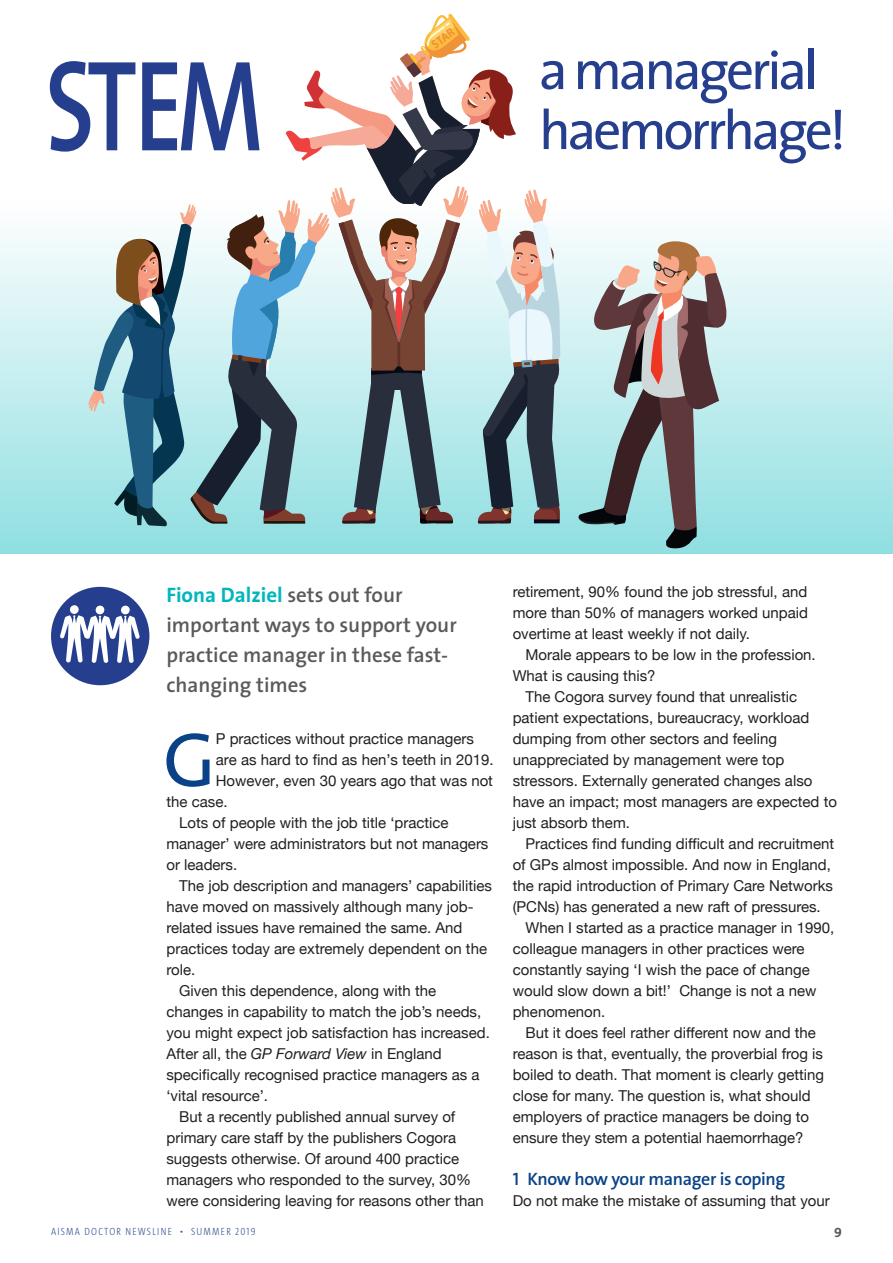
<style>
.page{position:relative;width:893px;height:1263px;background:#fff}
.page>*{position:absolute;margin:0;border:0;box-sizing:border-box;transform-origin:0 0}
.t1{font:130.2px "The Sans LP6 Se Bld";color:#253f8e;scale:.75 1}
.t2{font:77.25px "The Sans";color:#094287}
.t3{font:55.5px/60px "The Sans";letter-spacing:-.06em;color:#253f8e}
.t4{font:600 21px/30px "The Sans";color:#5a5a5d}
.t5{font:18px "The Sans LP6 Se Bld";letter-spacing:-.02em;color:#094287}
.t6{font:15px/21px "Helvetica Neue";color:#231f20}
.t7{font:13.5px "The Sans Bold Caps";color:#57585a}
.t8{font:300 10.5px "The Sans Cd LF3";letter-spacing:.12em;color:#3e5a99}
.s1{font-weight:700;color:#00b6bc}
.s2{font-style:italic}
</style>
<div class="page">
<div style="left:0;top:201px;width:893px;height:352px;background:linear-gradient(to bottom,#fffefe,#90dfe1)"></div>
<svg style="left:578px;top:241px;width:148px;height:307px;background:#9ca4a4"></svg>
<svg style="left:88px;top:14px;width:475px;height:513px"></svg>
<div style="left:51px;top:587px;width:98px;height:98px;background:#253f8e;border-radius:50%"></div>
<svg style="left:60px;top:604px;width:80px;height:59px"></svg>
<h1 class="t1" style="left:45px;top:23px;width:292px">STEM</h1>
<h3 class="t3" style="left:539px;top:39px;width:309px">a managerial haemorrhage!</h3>
<h3 class="t4" style="left:166px;top:579px;width:292px"><span class="s1">Fiona Dalziel</span> sets out four important ways to support your practice manager in these fast&shy;changing times</h3>
<h2 class="t2" style="left:163px;top:696px;width:54px">G</h2>
<p class="t6" style="left:216px;top:729px;width:260px">P practices without practice managers</p>
<p class="t6" style="left:216px;top:750px;width:279px">are as hard to find as hen’s teeth in 2019.</p>
<p class="t6" style="left:216px;top:771px;width:279px">However, even 30 years ago that was not</p>
<p class="t6" style="left:166px;top:792px;width:63px">the case.</p>
<p class="t6" style="left:179px;top:813px;width:271px">Lots of people with the job title ‘practice</p>
<p class="t6" style="left:166px;top:834px;width:324px">manager’ were administrators but not managers</p>
<p class="t6" style="left:166px;top:855px;width:72px">or leaders.</p>
<p class="t6" style="left:179px;top:876px;width:314px">The job description and managers’ capabilities</p>
<p class="t6" style="left:166px;top:897px;width:309px">have moved on massively although many job-</p>
<p class="t6" style="left:166px;top:918px;width:297px">related issues have remained the same. And</p>
<p class="t6" style="left:166px;top:939px;width:322px">practices today are extremely dependent on the</p>
<p class="t6" style="left:166px;top:960px;width:30px">role.</p>
<p class="t6" style="left:179px;top:981px;width:258px">Given this dependence, along with the</p>
<p class="t6" style="left:166px;top:1002px;width:316px">changes in capability to match the job’s needs,</p>
<p class="t6" style="left:166px;top:1023px;width:325px">you might expect job satisfaction has increased.</p>
<p class="t6" style="left:166px;top:1044px;width:277px">After all, the <span class="s2">GP Forward View</span> in England</p>
<p class="t6" style="left:166px;top:1065px;width:315px">specifically recognised practice managers as a</p>
<p class="t6" style="left:166px;top:1086px;width:103px">‘vital resource’.</p>
<p class="t6" style="left:179px;top:1107px;width:278px">But a recently published annual survey of</p>
<p class="t6" style="left:166px;top:1128px;width:291px">primary care staff by the publishers Cogora</p>
<p class="t6" style="left:166px;top:1149px;width:294px">suggests otherwise. Of around 400 practice</p>
<p class="t6" style="left:166px;top:1170px;width:306px">managers who responded to the survey, 30%</p>
<p class="t6" style="left:166px;top:1191px;width:319px">were considering leaving for reasons other than</p>
<p class="t6" style="left:513px;top:582px;width:297px;text-align:justify">retirement, 90% found the job stressful, and more than 50% of managers worked unpaid overtime at least weekly if not daily.</p>
<p class="t6" style="left:513px;top:645px;width:305px;text-indent:13px">Morale appears to be low in the profession.<br>What is causing this?</p>
<p class="t6" style="left:513px;top:687px;width:326px;text-indent:13px">The Cogora survey found that unrealistic patient expectations, bureaucracy, workload dumping from other sectors and feeling unappreciated by management were top stressors. Externally generated changes also have an impact; most managers are expected to just absorb them.</p>
<p class="t6" style="left:525px;top:834px;width:310px">Practices find funding difficult and recruitment</p>
<p class="t6" style="left:513px;top:855px;width:320px">of GPs almost impossible. And now in England,</p>
<p class="t6" style="left:513px;top:876px;width:322px">the rapid introduction of Primary Care Networks</p>
<p class="t6" style="left:513px;top:897px;width:310px">(PCNs) has generated a new raft of pressures.</p>
<p class="t6" style="left:525px;top:918px;width:310px">When I started as a practice manager in 1990,</p>
<p class="t6" style="left:513px;top:939px;width:293px">colleague managers in other practices were</p>
<p class="t6" style="left:513px;top:960px;width:298px">constantly saying ‘I wish the pace of change</p>
<p class="t6" style="left:513px;top:981px;width:305px">would slow down a bit!’ Change is not a new</p>
<p class="t6" style="left:513px;top:1002px;width:94px">phenomenon.</p>
<p class="t6" style="left:525px;top:1023px;width:292px">But it does feel rather different now and the</p>
<p class="t6" style="left:513px;top:1044px;width:312px">reason is that, eventually, the proverbial frog is</p>
<p class="t6" style="left:513px;top:1065px;width:313px">boiled to death. That moment is clearly getting</p>
<p class="t6" style="left:513px;top:1086px;width:299px">close for many. The question is, what should</p>
<p class="t6" style="left:513px;top:1107px;width:298px">employers of practice managers be doing to</p>
<p class="t6" style="left:513px;top:1128px;width:292px">ensure they stem a potential haemorrhage?</p>
<p class="t5" style="left:513px;top:1167px;width:274px">1 Know how your manager is coping</p>
<p class="t6" style="left:513px;top:1191px;width:319px">Do not make the mistake of assuming that your</p>
<p class="t8" style="left:51px;top:1224px;width:206px">AISMA DOCTOR NEWSLINE • SUMMER 2019</p>
<p class="t7" style="left:834px;top:1221px;width:9px">9</p>
</div>
